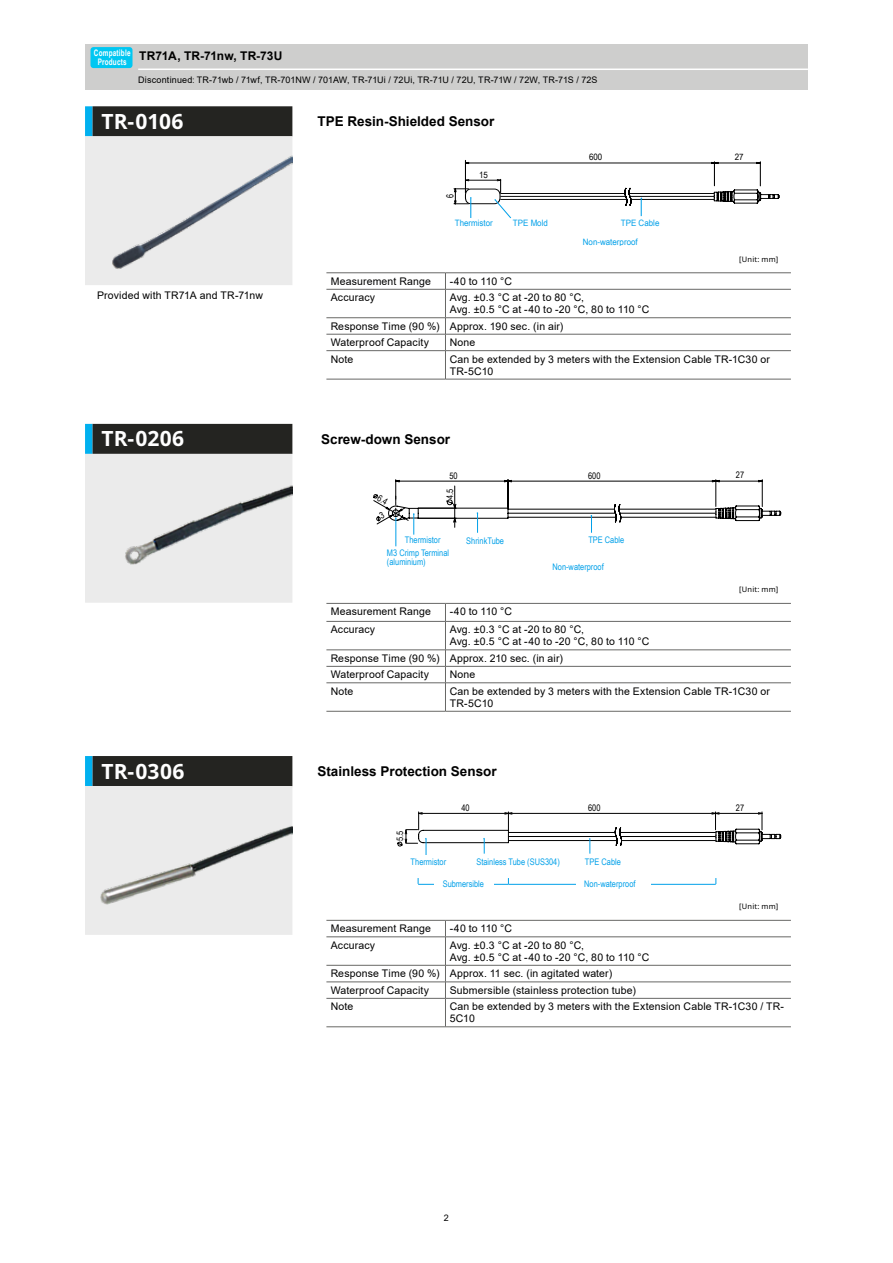
<style>
.page{position:relative;width:893px;height:1263px;background:#fff}
.page>*{position:absolute;margin:0;border:0;box-sizing:border-box;transform-origin:0 0}
.t1{font:700 21px "Noto Sans";letter-spacing:.005em;color:#fff}
.t2{font:700 13.5px "Arial";color:#000}
.t3{font:700 12px "Arial";letter-spacing:.005em;color:#000}
.t4{font:10.5px/12px "Arial";letter-spacing:.015em;color:#000}
.t5{font:9.75px "Arial Narrow";color:#000;scale:.91 1}
.t6{font:9px/9px "Arial Narrow";color:#00a0e9}
.t7{font:9px "Arial";letter-spacing:.015em;color:#000}
.t8{font:9px "Arial Narrow";color:#000}
.t9{font:700 9px "Arial Narrow";letter-spacing:.025em;color:#fff;scale:.87 1}
.t10{font:8.85px "Arial Narrow";color:#00a0e9;scale:1.1 1}
.t11{font:8.85px "Arial Narrow";color:#000;scale:1.1 1}
.t12{font:7.5px "Noto Sans";letter-spacing:.025em;color:#000}
.s1{font-family:"Koz Min Pr 6 N"}
</style>
<div class="page">
<div style="left:85px;top:44px;width:722px;height:45px;background:#cececd"></div>
<div style="left:90px;top:47px;width:42px;height:21px;background:#00c7f2;border-radius:3px"></div>
<hr style="left:138px;top:69px;width:670px;height:1px;background:#fff">
<svg style="left:85px;top:106px;width:8px;height:30px"></svg>
<div style="left:93px;top:106px;width:199px;height:30px;background:#242421"></div>
<svg style="left:85px;top:423px;width:207px;height:363px"></svg>
<img style="left:85px;top:136px;width:207px;height:149px">
<hr style="left:465px;top:160px;width:1px;height:33px;background:#000">
<svg style="left:454px;top:161px;width:326px;height:58px"></svg>
<hr style="left:326px;top:273px;width:119px;height:1px;background:#686866">
<hr style="left:445px;top:273px;width:346px;height:1px;background:#686866">
<hr style="left:326px;top:289px;width:119px;height:1px;background:#686866">
<hr style="left:445px;top:289px;width:346px;height:1px;background:#686866">
<hr style="left:326px;top:317px;width:119px;height:1px;background:#686866">
<hr style="left:445px;top:317px;width:346px;height:1px;background:#686866">
<hr style="left:326px;top:334px;width:119px;height:1px;background:#686866">
<hr style="left:445px;top:334px;width:346px;height:1px;background:#686866">
<hr style="left:326px;top:350px;width:119px;height:1px;background:#686866">
<hr style="left:445px;top:350px;width:346px;height:1px;background:#686866">
<svg style="left:445px;top:274px;width:1px;height:105px"></svg>
<hr style="left:326px;top:379px;width:119px;height:1px;background:#686866">
<hr style="left:445px;top:379px;width:346px;height:1px;background:#686866">
<img style="left:85px;top:454px;width:207px;height:149px">
<hr style="left:326px;top:603px;width:119px;height:1px;background:#686866">
<hr style="left:445px;top:603px;width:346px;height:1px;background:#686866">
<hr style="left:326px;top:621px;width:119px;height:1px;background:#686866">
<hr style="left:445px;top:621px;width:346px;height:1px;background:#686866">
<hr style="left:326px;top:650px;width:119px;height:1px;background:#686866">
<hr style="left:445px;top:650px;width:346px;height:1px;background:#686866">
<hr style="left:326px;top:666px;width:119px;height:1px;background:#686866">
<hr style="left:445px;top:666px;width:346px;height:1px;background:#686866">
<hr style="left:326px;top:682px;width:119px;height:1px;background:#686866">
<hr style="left:445px;top:682px;width:346px;height:1px;background:#686866">
<svg style="left:445px;top:604px;width:1px;height:107px"></svg>
<hr style="left:326px;top:711px;width:119px;height:1px;background:#686866">
<hr style="left:445px;top:711px;width:346px;height:1px;background:#686866">
<img style="left:85px;top:786px;width:207px;height:149px">
<hr style="left:418px;top:884px;width:90px;height:1px;background:#00a0e9">
<hr style="left:508px;top:884px;width:208px;height:1px;background:#00a0e9">
<div style="left:576px;top:878px;width:74px;height:10px;background:#fff"></div>
<div style="left:435px;top:878px;width:59px;height:10px;background:#fff"></div>
<svg style="left:397px;top:812px;width:384px;height:43px"></svg>
<hr style="left:326px;top:920px;width:119px;height:1px;background:#686866">
<hr style="left:445px;top:920px;width:346px;height:1px;background:#686866">
<hr style="left:326px;top:936px;width:119px;height:1px;background:#686866">
<hr style="left:445px;top:936px;width:346px;height:1px;background:#686866">
<hr style="left:326px;top:965px;width:119px;height:1px;background:#686866">
<hr style="left:445px;top:965px;width:346px;height:1px;background:#686866">
<hr style="left:326px;top:982px;width:119px;height:1px;background:#686866">
<hr style="left:445px;top:982px;width:346px;height:1px;background:#686866">
<hr style="left:326px;top:998px;width:119px;height:1px;background:#686866">
<hr style="left:445px;top:998px;width:346px;height:1px;background:#686866">
<svg style="left:445px;top:920px;width:1px;height:106px"></svg>
<hr style="left:326px;top:1026px;width:119px;height:1px;background:#686866">
<hr style="left:445px;top:1026px;width:346px;height:1px;background:#686866">
<svg style="left:373px;top:479px;width:408px;height:67px"></svg>
<p class="t9" style="left:94px;top:46px;width:44px">Compatible</p>
<p class="t3" style="left:98px;top:48px;width:186px"><sub>Products</sub> TR71A, TR-71nw, TR-73U</p>
<p class="t7" style="left:138px;top:74px;width:461px">Discontinued<span class="s1">:</span> TR-71wb / 71wf, TR-701NW / 701AW, TR-71Ui / 72Ui, TR-71U / 72U, TR-71W / 72W, TR-71S / 72S</p>
<h1 class="t1" style="left:102px;top:106px;width:84px">TR-0106</h1>
<p class="t2" style="left:317px;top:112px;width:179px">TPE Resin-Shielded Sensor</p>
<p class="t4" style="left:97px;top:289px;width:167px">Provided with TR71A and TR-71nw</p>
<p class="t5" style="left:443px;top:198px;width:6px;rotate:-90deg">6</p>
<p class="t11" style="left:479px;top:168px;width:10px">15</p>
<p class="t10" style="left:455px;top:217px;width:36px">Thermistor</p>
<p class="t10" style="left:513px;top:217px;width:33px">TPE Mold</p>
<p class="t11" style="left:589px;top:151px;width:14px">600</p>
<p class="t11" style="left:735px;top:151px;width:10px">27</p>
<p class="t10" style="left:621px;top:216px;width:37px">TPE Cable</p>
<p class="t10" style="left:583px;top:235px;width:51px">Non-waterproof</p>
<p class="t12" style="left:739px;top:253px;width:40px">[Unit: mm]</p>
<p class="t4" style="left:331px;top:275px;width:102px">Measurement Range</p>
<p class="t4" style="left:450px;top:275px;width:64px">-40 to 110 °C</p>
<p class="t4" style="left:331px;top:291px;width:46px">Accuracy</p>
<p class="t4" style="left:450px;top:291px;width:201px">Avg. ±0.3 °C at -20 to 80 °C,<br>Avg. ±0.5 °C at -40 to -20 °C, 80 to 110 °C</p>
<p class="t4" style="left:331px;top:318px;width:234px;line-height:16.5px">Response Time (90 %) Approx. 190 sec. (in air)<br>Waterproof Capacity</p>
<p class="t4" style="left:450px;top:336px;width:27px">None</p>
<p class="t4" style="left:331px;top:353px;width:24px">Note</p>
<p class="t4" style="left:450px;top:353px;width:322px">Can be extended by 3 meters with the Extension Cable TR-1C30 or<br>TR-5C10</p>
<h1 class="t1" style="left:102px;top:424px;width:84px">TR-0206</h1>
<p class="t2" style="left:321px;top:429px;width:131px">Screw-down Sensor</p>
<p class="t8" style="left:449px;top:469px;width:10px">50</p>
<p class="t8" style="left:588px;top:469px;width:14px">600</p>
<p class="t8" style="left:736px;top:469px;width:10px">27</p>
<p class="t8" style="left:443px;top:499px;width:12px;rotate:-90deg">4.5</p>
<p class="t6" style="left:405px;top:535px;width:37px">Thermistor</p>
<p class="t6" style="left:466px;top:536px;width:39px">ShrinkTube</p>
<p class="t6" style="left:588px;top:535px;width:37px">TPE Cable</p>
<p class="t6" style="left:387px;top:548px;width:64px">M3 Crimp Terminal (aluminium)</p>
<p class="t6" style="left:552px;top:562px;width:53px">Non-waterproof</p>
<p class="t4" style="left:331px;top:606px;width:102px">Measurement Range</p>
<p class="t4" style="left:450px;top:606px;width:64px">-40 to 110 °C</p>
<p class="t4" style="left:331px;top:624px;width:46px">Accuracy</p>
<p class="t4" style="left:450px;top:624px;width:201px">Avg. ±0.3 °C at -20 to 80 °C,<br>Avg. ±0.5 °C at -40 to -20 °C, 80 to 110 °C</p>
<p class="t4" style="left:331px;top:650px;width:234px;line-height:16.5px">Response Time (90 %) Approx. 210 sec. (in air)<br>Waterproof Capacity</p>
<p class="t4" style="left:450px;top:669px;width:27px">None</p>
<p class="t12" style="left:739px;top:584px;width:40px">[Unit: mm]</p>
<p class="t4" style="left:331px;top:685px;width:24px">Note</p>
<p class="t4" style="left:450px;top:685px;width:322px">Can be extended by 3 meters with the Extension Cable TR-1C30 or<br>TR-5C10</p>
<h1 class="t1" style="left:102px;top:756px;width:85px">TR-0306</h1>
<p class="t2" style="left:317px;top:762px;width:181px">Stainless Protection Sensor</p>
<p class="t8" style="left:461px;top:801px;width:10px">40</p>
<p class="t8" style="left:588px;top:801px;width:14px">600</p>
<p class="t8" style="left:393px;top:841px;width:12px;rotate:-90deg">5.5</p>
<p class="t6" style="left:411px;top:857px;width:37px">Thermistor</p>
<p class="t6" style="left:476px;top:857px;width:85px">Stainless Tube (SUS304)</p>
<p class="t6" style="left:585px;top:857px;width:37px">TPE Cable</p>
<p class="t6" style="left:443px;top:879px;width:43px">Submersible</p>
<p class="t6" style="left:584px;top:879px;width:53px">Non-waterproof</p>
<p class="t4" style="left:331px;top:922px;width:102px">Measurement Range</p>
<p class="t4" style="left:450px;top:922px;width:64px">-40 to 110 °C</p>
<p class="t4" style="left:331px;top:939px;width:46px">Accuracy</p>
<p class="t4" style="left:450px;top:939px;width:201px">Avg. ±0.3 °C at -20 to 80 °C,<br>Avg. ±0.5 °C at -40 to -20 °C, 80 to 110 °C</p>
<p class="t4" style="left:331px;top:965px;width:283px;line-height:16.6px">Response Time (90 %) Approx. 11 sec. (in agitated water)<br>Waterproof Capacity</p>
<p class="t4" style="left:450px;top:984px;width:188px">Submersible (stainless protection tube)</p>
<p class="t8" style="left:736px;top:801px;width:10px">27</p>
<p class="t12" style="left:739px;top:901px;width:40px">[Unit: mm]</p>
<p class="t4" style="left:331px;top:1000px;width:24px">Note</p>
<p class="t4" style="left:450px;top:1000px;width:336px">Can be extended by 3 meters with the Extension Cable TR-1C30 / TR-<br>5C10</p>
<p class="t7" style="left:444px;top:1212px;width:7px">2</p>
</div>
